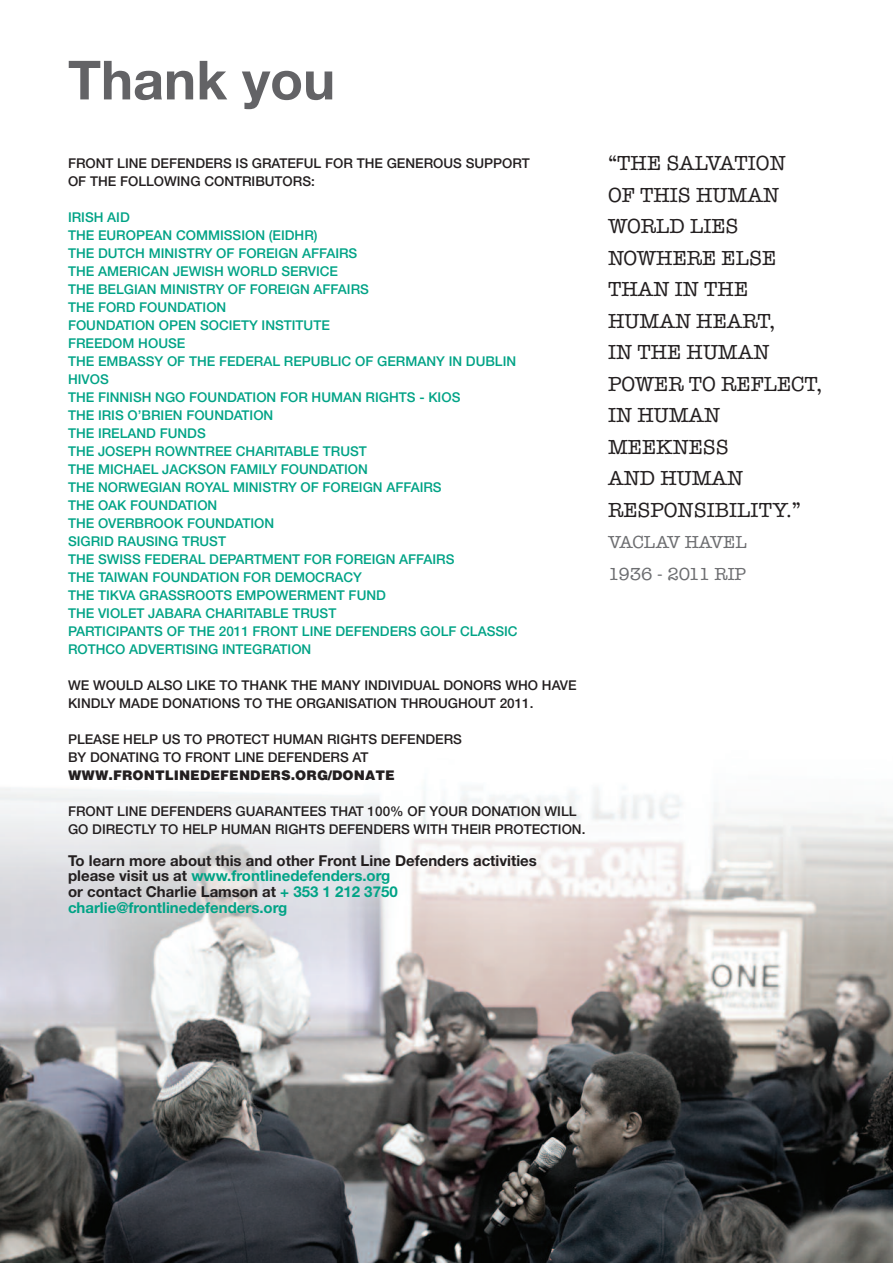
<style>
.page{position:relative;width:893px;height:1263px;background:#fff}
.page>*{position:absolute;margin:0;border:0;box-sizing:border-box;transform-origin:0 0}
.t1{font:700 54px "Helvetica Neue";color:#636366}
.t2{font:21px/31.5px "American Typewriter";color:#231f20}
.t3{font:18px/31.5px "American Typewriter";color:#6c6d70}
.t4{font:700 15px/15.8px "Helvetica Neue";color:#231f20}
.t5{font:500 13.5px/18px "Helvetica Neue";color:#00a386}
.t6{font:500 13.5px/18px "Helvetica Neue";color:#231f20}
.t7{font:900 13.5px "Helvetica";color:#231f20}
.s1{color:#00a386}
</style>
<div class="page">
<img style="left:0;top:787px;width:893px;height:476px">
<h1 class="t1" style="left:68px;top:47px;width:269px">Thank you</h1>
<p class="t6" style="left:68px;top:154px;width:463px">FRONT LINE DEFENDERS IS GRATEFUL FOR THE GENEROUS SUPPORT<br>OF THE FOLLOWING CONTRIBUTORS:</p>
<p class="t5" style="left:68px;top:208px;width:451px">IRISH AID<br>THE EUROPEAN COMMISSION (EIDHR)<br>THE DUTCH MINISTRY OF FOREIGN AFFAIRS<br>THE AMERICAN JEWISH WORLD SERVICE<br>THE BELGIAN MINISTRY OF FOREIGN AFFAIRS<br>THE FORD FOUNDATION<br>FOUNDATION OPEN SOCIETY INSTITUTE<br>FREEDOM HOUSE<br>THE EMBASSY OF THE FEDERAL REPUBLIC OF GERMANY IN DUBLIN<br>HIVOS<br>THE FINNISH NGO FOUNDATION FOR HUMAN RIGHTS - KIOS<br>THE IRIS O’BRIEN FOUNDATION<br>THE IRELAND FUNDS<br>THE JOSEPH ROWNTREE CHARITABLE TRUST<br>THE MICHAEL JACKSON FAMILY FOUNDATION<br>THE NORWEGIAN ROYAL MINISTRY OF FOREIGN AFFAIRS<br>THE OAK FOUNDATION<br>THE OVERBROOK FOUNDATION<br>SIGRID RAUSING TRUST<br>THE SWISS FEDERAL DEPARTMENT FOR FOREIGN AFFAIRS<br>THE TAIWAN FOUNDATION FOR DEMOCRACY<br>THE TIKVA GRASSROOTS EMPOWERMENT FUND<br>THE VIOLET JABARA CHARITABLE TRUST<br>PARTICIPANTS OF THE 2011 FRONT LINE DEFENDERS GOLF CLASSIC<br>ROTHCO ADVERTISING INTEGRATION</p>
<p class="t6" style="left:68px;top:676px;width:510px">WE WOULD ALSO LIKE TO THANK THE MANY INDIVIDUAL DONORS WHO HAVE<br>KINDLY MADE DONATIONS TO THE ORGANISATION THROUGHOUT 2011.</p>
<p class="t6" style="left:68px;top:730px;width:395px">PLEASE HELP US TO PROTECT HUMAN RIGHTS DEFENDERS<br>BY DONATING TO FRONT LINE DEFENDERS AT</p>
<p class="t7" style="left:68px;top:767px;width:329px">WWW.FRONTLINEDEFENDERS.ORG/DONATE</p>
<p class="t6" style="left:68px;top:802px;width:519px">FRONT LINE DEFENDERS GUARANTEES THAT 100% OF YOUR DONATION WILL<br>GO DIRECTLY TO HELP HUMAN RIGHTS DEFENDERS WITH THEIR PROTECTION.</p>
<p class="t4" style="left:68px;top:852px;width:470px">To learn more about this and other Front Line Defenders activities please visit us at <span class="s1">www.frontlinedefenders.org<br></span>or contact Charlie Lamson at <span class="s1">+ 353 1 212 3750 charlie@frontlinedefenders.org</span></p>
<h2 class="t2" style="left:608px;top:147px;width:216px">“THE SALVATION<br>OF THIS HUMAN<br>WORLD LIES<br>NOWHERE ELSE<br>THAN IN THE<br>HUMAN HEART,<br>IN THE HUMAN<br>POWER TO REFLECT,<br>IN HUMAN<br>MEEKNESS<br>AND HUMAN<br>RESPONSIBILITY.”</h2>
<h3 class="t3" style="left:608px;top:526px;width:140px">VACLAV HAVEL<br>1936 - 2011 RIP</h3>
</div>
